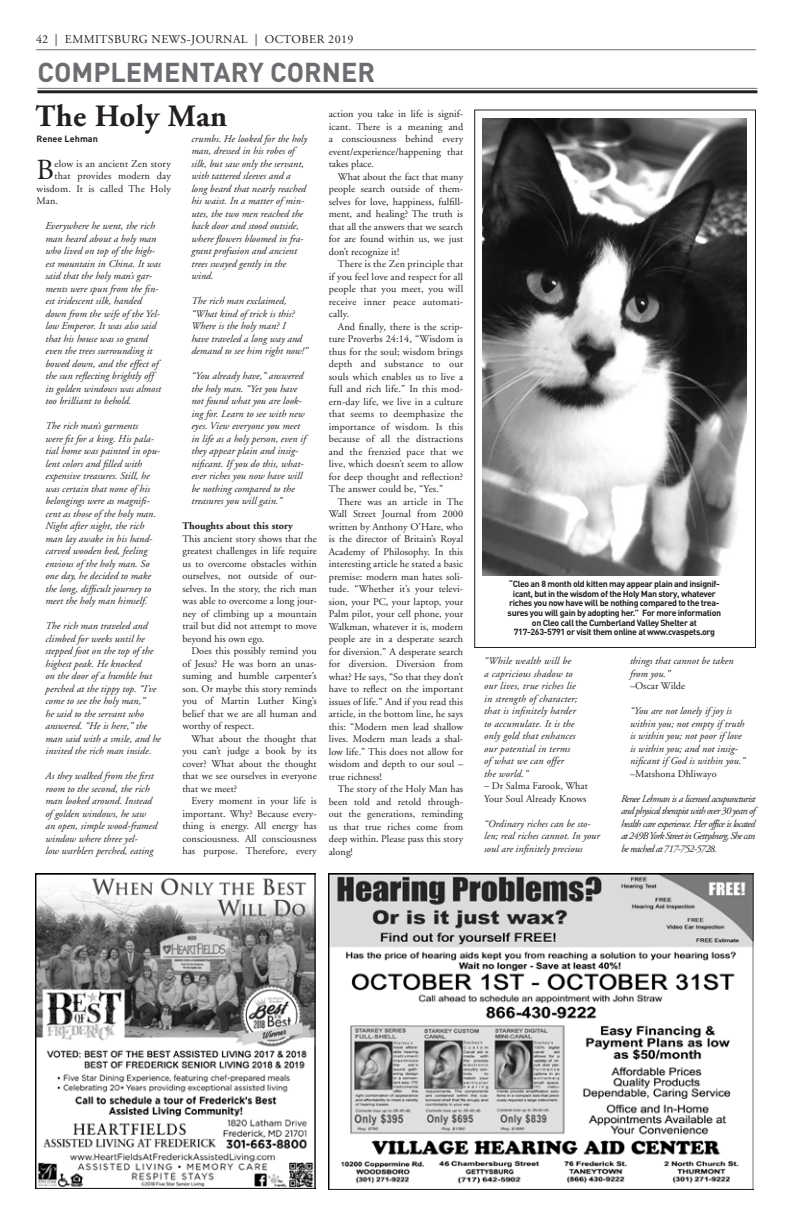
<style>
.page{position:relative;width:792px;height:1224px;background:#fff}
.page>*{position:absolute;margin:0;border:0;box-sizing:border-box;transform-origin:0 0}
.t1{font:700 31px "Adobe Garamond";letter-spacing:.01em;color:#231f20}
._1st_paragraph{font:29.1px "Adobe Garamond";color:#231f20}
.t2{font:700 27px "DIN";color:#6c6d70}
.t3{font:12px "Adobe Garamond";letter-spacing:.035em;color:#231f20}
.End_of_paragraph{font:italic 10.2px/12.5px "Adobe Garamond";letter-spacing:.005em;color:#231f20}
.body{font:10.2px/12.5px "Adobe Garamond";letter-spacing:.005em;color:#231f20;text-align:justify}
._1st_paragraph-2{font:10.2px "Adobe Garamond";letter-spacing:.015em;color:#231f20}
.body-2{font:700 10.2px "Adobe Garamond";letter-spacing:.005em;color:#231f20}
.author{font:700 9px "DIN";letter-spacing:.005em;color:#231f20}
.t4{font:700 8.8px/9.6px "DIN";letter-spacing:-.04em;color:#231f20;text-align:center}
.s1{font-family:"Times"}
</style>
<div class="page">
<hr style="left:36px;top:49px;width:720px;height:1px;background:#6c6d70">
<div style="left:474px;top:110px;width:282px;height:538px;border:1px solid #231f20"></div>
<hr style="left:37px;top:88px;width:720px;height:1px;background:#6c6d70">
<hr style="left:37px;top:90px;width:720px;height:3px;background:#231f20">
<img style="left:329px;top:873px;width:425px;height:317px">
<img style="left:482px;top:119px;width:265px;height:457px">
<img style="left:35px;top:874px;width:281px;height:314px">
<p class="t3" style="left:36px;top:33px;width:319px">42 | EMMITSBURG NEWS-JOURNAL | OCTOBER 2019</p>
<p class="t2" style="left:37px;top:54px;width:339px">COMPLEMENTARY CORNER</p>
<p class="t1" style="left:35px;top:99px;width:193px">The Holy Man</p>
<p class="End_of_paragraph" style="left:191px;top:132px;width:117px">crumbs. He looked for the holy man, dressed in his robes of silk, but saw only the servant, with tattered sleeves and a long beard that nearly reached his waist. In a matter of min&shy;utes, the two men reached the back door and stood outside, where flowers bloomed in fra&shy;grant profusion and ancient trees swayed gently in the wind.</p>
<p class="End_of_paragraph" style="left:191px;top:295px;width:118px">The rich man exclaimed, “What kind of trick is this?<br>Where is the holy man? I<br>have traveled a long way and demand to see him right now!”</p>
<p class="End_of_paragraph" style="left:191px;top:370px;width:116px">“You already have,” answered the holy man. “Yet you have not found what you are look&shy;ing for. Learn to see with new eyes. View everyone you meet in life as a holy person, even if they appear plain and insig&shy;nificant. If you do this, what&shy;ever riches you now have will be nothing compared to the treasures you will gain.”</p>
<p class="body-2" style="left:182px;top:520px;width:112px">Thoughts about this story</p>
<p class="body" style="left:182px;top:532px;width:136px">This ancient story shows that the greatest challenges in life require us to overcome obstacles within ourselves, not outside of our&shy;selves. In the story, the rich man was able to overcome a long jour&shy;ney of climbing up a mountain trail but did not attempt to move beyond his own ego.</p>
<p class="body" style="left:182px;top:645px;width:136px;text-indent:9px">Does this possibly remind you of Jesus? He was born an unas&shy;suming and humble carpenter’s son. Or maybe this story reminds you of Martin Luther King’s belief that we are all human and worthy of respect.</p>
<p class="body" style="left:182px;top:732px;width:136px;text-indent:9px">What about the thought that you can’t judge a book by its cover? What about the thought that we see ourselves in everyone that we meet?</p>
<p class="body" style="left:182px;top:795px;width:136px;text-indent:9px">Every moment in your life is important. Why? Because every&shy;thing is energy. All energy has consciousness. All consciousness has purpose. Therefore, every</p>
<p class="author" style="left:36px;top:133px;width:63px">Renee Lehman</p>
<p class="_1st_paragraph" style="left:36px;top:154px;width:19px">B</p>
<p class="_1st_paragraph-2" style="left:54px;top:158px;width:118px">elow is an ancient Zen story</p>
<p class="_1st_paragraph-2" style="left:54px;top:171px;width:118px">that provides modern day</p>
<p class="_1st_paragraph-2" style="left:36px;top:183px;width:136px">wisdom. It is called The Holy</p>
<p class="_1st_paragraph-2" style="left:36px;top:196px;width:23px">Man.</p>
<p class="End_of_paragraph" style="left:45px;top:220px;width:117px">Everywhere he went, the rich man heard about a holy man who lived on top of the high&shy;est mountain in China. It was said that the holy man’s gar&shy;ments were spun from the fin&shy;est iridescent silk, handed down from the wife of the Yel&shy;low Emperor. It was also said that his house was so grand even the trees surrounding it bowed down, and the effect of the sun reflecting brightly off its golden windows was almost too brilliant to behold.</p>
<p class="End_of_paragraph" style="left:45px;top:420px;width:116px">The rich man’s garments<br>were fit for a king. His pala&shy;tial home was painted in opu&shy;lent colors and filled with expensive treasures. Still, he was certain that none of his belongings were as magnifi&shy;cent as those of the holy man.<br>Night after night, the rich man lay awake in his hand&shy;carved wooden bed, feeling envious of the holy man. So one day, he decided to make the long, difficult journey to meet the holy man himself.</p>
<p class="End_of_paragraph" style="left:45px;top:620px;width:117px">The rich man traveled and climbed for weeks until he stepped foot on the top of the highest peak. He knocked<br>on the door of a humble hut perched at the tippy top. “I’ve come to see the holy man,”<br>he said to the servant who answered. “He is here,” the man said with a smile, and he invited the rich man inside.</p>
<p class="End_of_paragraph" style="left:45px;top:770px;width:113px">As they walked from the first room to the second, the rich man looked around. Instead of golden windows, he saw an open, simple wood-framed window where three yel-<br>low warblers perched, eating</p>
<p class="body" style="left:329px;top:108px;width:136px">action you take in life is signif&shy;icant. There is a meaning and a consciousness behind every event/experience/happening that takes place.</p>
<p class="body" style="left:329px;top:171px;width:136px;text-indent:9px">What about the fact that many people search outside of them&shy;selves for love, happiness, fulfill&shy;ment, and healing? The truth is that all the answers that we search for are found within us, we just don’t recognize it!</p>
<p class="body" style="left:329px;top:258px;width:136px;text-indent:9px">There is the Zen principle that if you feel love and respect for all people that you meet, you will receive inner peace automati&shy;cally.</p>
<p class="body" style="left:329px;top:321px;width:136px;text-indent:9px">And finally, there is the scrip&shy;ture Proverbs 24:14, “Wisdom is thus for the soul; wisdom brings depth and substance to our souls which enables us to live a full and rich life.” In this mod&shy;ern-day life, we live in a culture that seems to deemphasize the importance of wisdom. Is this because of all the distractions and the frenzied pace that we live, which doesn’t seem to allow for deep thought and reflection?<br>The answer could be, “Yes.”</p>
<p class="body" style="left:329px;top:496px;width:136px;text-indent:9px">There was an article in The Wall Street Journal from 2000 written by Anthony O’Hare, who is the director of Britain’s Royal Academy of Philosophy. In this interesting article he stated a basic premise: modern man hates soli&shy;tude. “Whether it’s your televi&shy;sion, your PC, your laptop, your Palm pilot, your cell phone, your Walkman, whatever it is, modern people are in a desperate search for diversion.” A desperate search for diversion. Diversion from what? He says, “So that they don’t have to reflect on the important issues of life.” And if you read this article, in the bottom line, he says this: “Modern men lead shallow lives. Modern man leads a shal&shy;low life.” This does not allow for wisdom and depth to our soul – true richness!</p>
<p class="body" style="left:329px;top:783px;width:136px;text-indent:9px">The story of the Holy Man has been told and retold through&shy;out the generations, reminding us that true riches come from deep within. Please pass this story along!</p>
<p class="t4" style="left:508px;top:579px;width:215px">“Cleo an 8 month old kitten may appear plain and insignif&shy;icant, but in the wisdom of the Holy Man story, whatever riches you now have will be nothing compared to the trea&shy;sures you will gain by adopting her.” For more information on Cleo call the Cumberland Valley Shelter at</p>
<p class="t4" style="left:514px;top:627px;width:203px">717-263-5791 or visit them online at www.cvaspets.org</p>
<p class="End_of_paragraph" style="left:630px;top:655px;width:105px">things that cannot be taken from you.”</p>
<p class="body" style="left:630px;top:680px;width:57px">–Oscar Wilde</p>
<p class="End_of_paragraph" style="left:630px;top:705px;width:117px">“You are not lonely if joy is within you; not empty if truth is within you; not poor if love is within you; and not insig&shy;nificant if God is within you.”</p>
<p class="body" style="left:630px;top:768px;width:88px">–Matshona Dhliwayo</p>
<p class="End_of_paragraph" style="left:621px;top:793px;width:136px;text-align:justify">Renee Lehman is a licensed acupuncturist and physical therapist with over 30 years of health care experience. Her office is located at 249B York Street in Gettysburg, She can be reached at 717-752-5728.</p>
<p class="End_of_paragraph" style="left:484px;top:655px;width:95px">“While wealth will be a capricious shadow to our lives, true riches lie in strength of character; that is infinitely harder to accumulate. It is the only gold that enhances our potential in terms of what we can offer the world.”</p>
<p class="body" style="left:484px;top:780px;width:105px"><span class="s1">–</span> Dr Salma Farook, What</p>
<p class="body" style="left:484px;top:793px;width:104px">Your Soul Already Knows</p>
<p class="End_of_paragraph" style="left:484px;top:818px;width:117px">“Ordinary riches can be sto&shy;len; real riches cannot. In your soul are infinitely precious</p>
</div>
